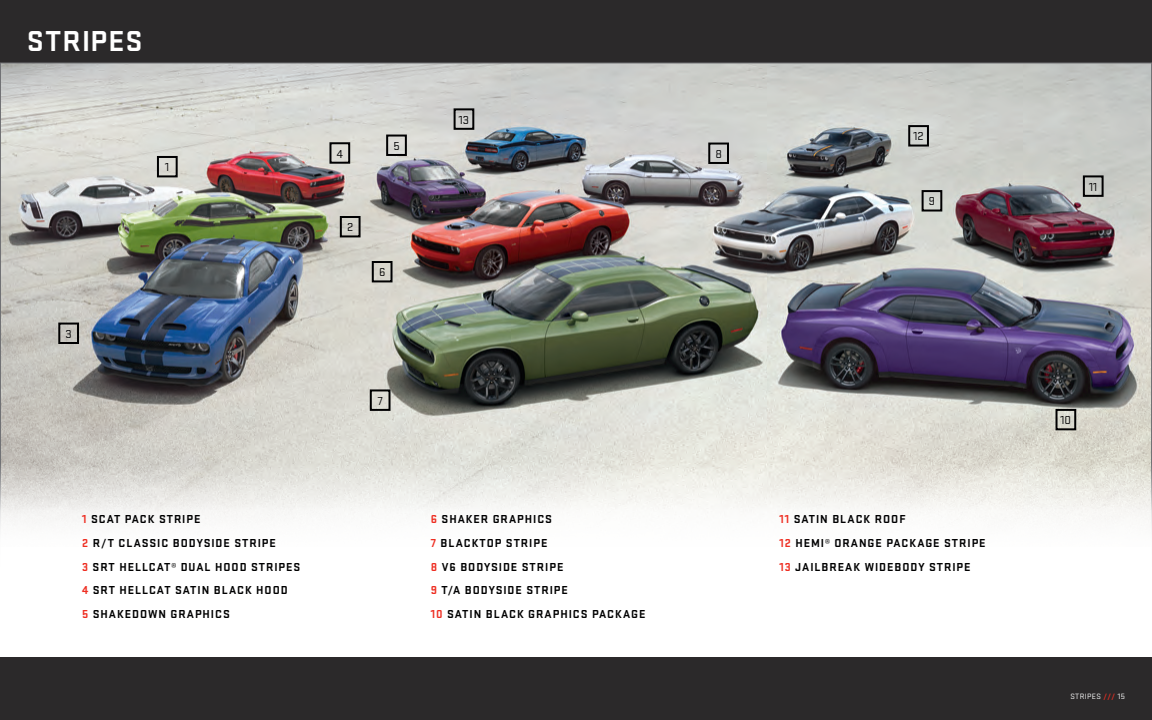
<style>
.page{position:relative;width:1152px;height:720px;background:#fff}
.page>*{position:absolute;margin:0;border:0;box-sizing:border-box;transform-origin:0 0}
.t1{font:700 30px "Stratum 1";letter-spacing:.04em;color:#fff}
.t2{font:700 12px/23.6px "Stratum 1";letter-spacing:.08em;color:#000001}
.t3{font:12px "Stratum 1";color:#000001}
.t4{font:8px "Stratum 1";letter-spacing:.05em;color:#fff}
.s1{color:#ee2e22}
.s2{font-size:10px}
.s3{font-weight:700;color:#ee2e22}
</style>
<div class="page">
<img style="left:0;top:0;width:1152px;height:720px">
<div style="left:157px;top:156px;width:21px;height:21px;border:2px solid #000001"></div>
<div style="left:340px;top:216px;width:21px;height:21px;border:2px solid #000001"></div>
<div style="left:58px;top:323px;width:21px;height:21px;border:2px solid #000001"></div>
<div style="left:329px;top:142px;width:21px;height:22px;border:2px solid #000001"></div>
<div style="left:386px;top:135px;width:21px;height:21px;border:2px solid #000001"></div>
<div style="left:372px;top:261px;width:21px;height:21px;border:2px solid #000001"></div>
<div style="left:370px;top:389px;width:21px;height:22px;border:2px solid #000001"></div>
<div style="left:708px;top:143px;width:21px;height:21px;border:2px solid #000001"></div>
<div style="left:922px;top:190px;width:20px;height:22px;border:2px solid #000001"></div>
<div style="left:1056px;top:409px;width:20px;height:21px;border:2px solid #000001"></div>
<div style="left:908px;top:125px;width:21px;height:22px;border:2px solid #000001"></div>
<div style="left:1083px;top:175px;width:21px;height:22px;border:2px solid #000001"></div>
<div style="left:454px;top:108px;width:20px;height:22px;border:2px solid #000001"></div>
<svg style="left:27px;top:68px;width:64px;height:11px"></svg>
<h1 class="t1" style="left:27px;top:20px;width:117px">STRIPES</h1>
<p class="t3" style="left:165px;top:160px;width:6px">1</p>
<p class="t3" style="left:66px;top:326px;width:8px">3</p>
<p class="t3" style="left:337px;top:146px;width:8px">4</p>
<p class="t3" style="left:347px;top:220px;width:8px">2</p>
<p class="t3" style="left:393px;top:138px;width:8px">5</p>
<p class="t3" style="left:379px;top:265px;width:8px">6</p>
<p class="t3" style="left:378px;top:393px;width:6px">7</p>
<p class="t3" style="left:459px;top:112px;width:12px">13</p>
<p class="t3" style="left:715px;top:146px;width:8px">8</p>
<p class="t3" style="left:913px;top:129px;width:12px">12</p>
<p class="t3" style="left:929px;top:194px;width:8px">9</p>
<p class="t2" style="left:82px;top:507px;width:220px"><span class="s1">1</span> SCAT PACK STRIPE<br><span class="s1">2</span> R/T CLASSIC BODYSIDE STRIPE<br><span class="s1">3</span> SRT HELLCAT<span class="s2">®</span> DUAL HOOD STRIPES<br><span class="s1">4</span> SRT HELLCAT SATIN BLACK HOOD<br><span class="s1">5</span> SHAKEDOWN GRAPHICS</p>
<p class="t2" style="left:431px;top:507px;width:216px"><span class="s1">6</span> SHAKER GRAPHICS<br><span class="s1">7</span> BLACKTOP STRIPE<br><span class="s1">8</span> V6 BODYSIDE STRIPE<br><span class="s1">9</span> T/A BODYSIDE STRIPE<br><span class="s1">10</span> SATIN BLACK GRAPHICS PACKAGE</p>
<p class="t2" style="left:779px;top:507px;width:208px"><span class="s1">11</span> SATIN BLACK ROOF<br><span class="s1">12</span> HEMI<span class="s2">®</span> ORANGE PACKAGE STRIPE<br><span class="s1">13</span> JAILBREAK WIDEBODY STRIPE</p>
<p class="t3" style="left:1089px;top:179px;width:10px">11</p>
<p class="t3" style="left:1061px;top:412px;width:12px">10</p>
<p class="t4" style="left:1070px;top:691px;width:56px">STRIPES <span class="s3">///</span> 15</p>
</div>
